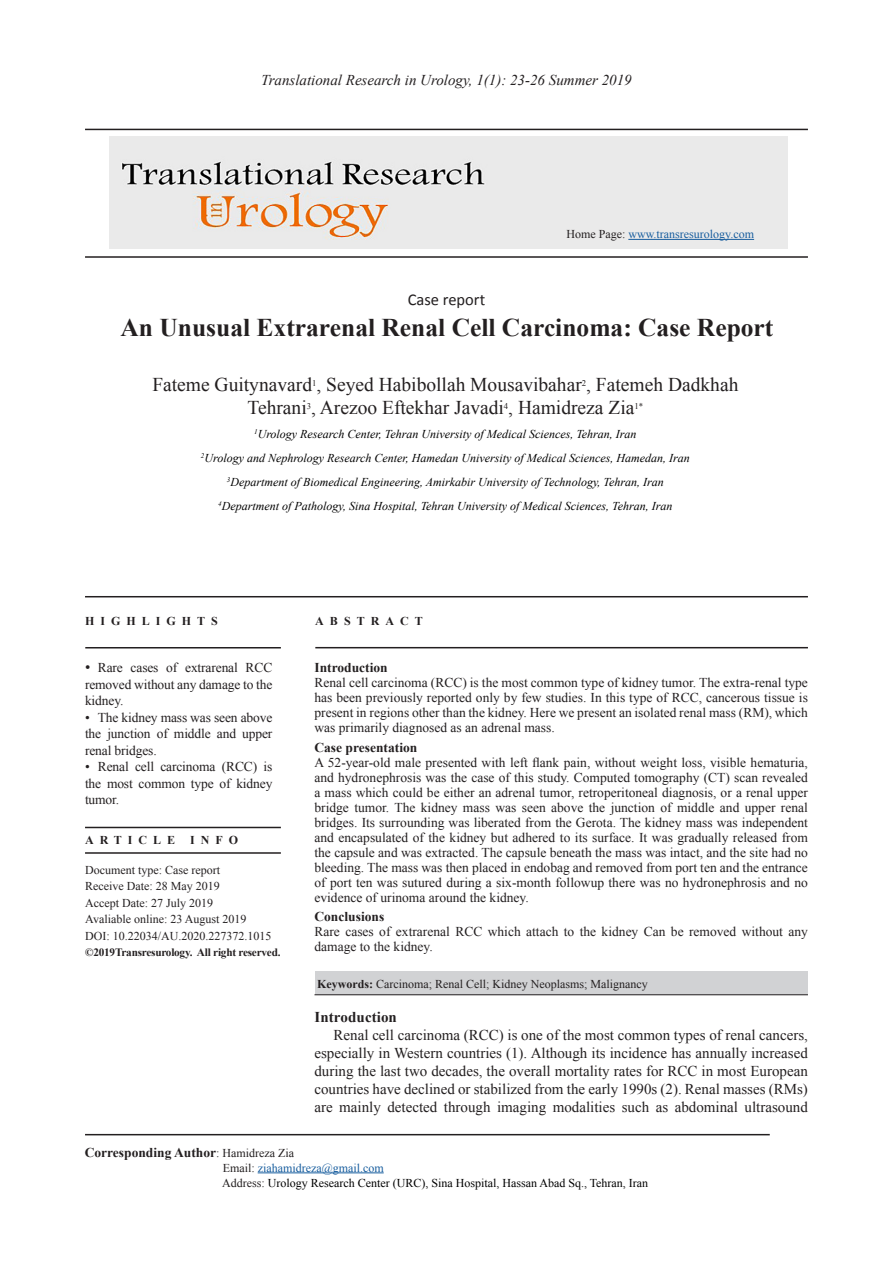
<style>
.page{position:relative;width:893px;height:1263px;background:#fff}
.page>*{position:absolute;margin:0;border:0;box-sizing:border-box;transform-origin:0 0}
.Title_Article{font:700 25.5px "Times New Roman";color:#231f20}
.t1{font:19.5px "Times New Roman";color:#231f20}
.Title_Article-2{font:16.5px "Calibri";color:#231f20}
.main-text{font:15px/18px "Times New Roman";color:#231f20;text-align:justify}
.t2{font:italic 15px "Times New Roman";color:#231f20}
.header_of_context{font:700 15px "Times New Roman";letter-spacing:.005em;color:#231f20}
.main-text-2{font:13.5px/15px "Times New Roman";color:#231f20;text-align:justify}
.main-text-3{font:700 13.5px "Times New Roman";color:#231f20}
.t3{font:italic 12px "Times New Roman";color:#000}
.main-text-4{font:12px "Times New Roman";color:#231f20}
.t4{font:12px "Times New Roman";color:#000}
.t5{font:12px "Times New Roman";color:#175d9e}
.t6{font:700 12px "Times New Roman";letter-spacing:.5em;color:#231f20}
.t7{font:700 11.25px "Times New Roman";letter-spacing:-.02em;color:#231f20}
.t8{font:8.7px "Times New Roman";color:#231f20}
.s1{color:#231f20}
.s2{font-size:15px}
.s3{font-weight:700}
.s4{font-weight:400;font-size:12px}
</style>
<div class="page">
<hr style="left:85px;top:256px;width:723px;height:2px;background:#231f20">
<hr style="left:85px;top:129px;width:723px;height:1px;background:#231f20">
<img style="left:110px;top:136px;width:677px;height:113px">
<hr style="left:628px;top:239px;width:126px;height:1px;background:#175d9e">
<div style="left:315px;top:971px;width:493px;height:24px;background:#d1d2d4"></div>
<hr style="left:258px;top:1172px;width:126px;height:1px;background:#175d9e">
<hr style="left:85px;top:647px;width:196px;height:1px;background:#231f20">
<hr style="left:315px;top:647px;width:493px;height:1px;background:#231f20">
<hr style="left:85px;top:596px;width:723px;height:1px;background:#231f20">
<hr style="left:85px;top:852px;width:196px;height:2px;background:#231f20">
<hr style="left:85px;top:827px;width:196px;height:1px;background:#231f20">
<hr style="left:85px;top:1134px;width:685px;height:1px;background:#231f20">
<hr style="left:314px;top:994px;width:494px;height:1px;background:#231f20">
<p class="t2" style="left:261px;top:70px;width:372px">Translational Research in Urology, 1(1): 23-26 Summer 2019</p>
<p class="Title_Article-2" style="left:408px;top:289px;width:79px">Case report</p>
<p class="t5" style="left:566px;top:226px;width:189px"><span class="s1">Home Page:</span> www.transresurology.com</p>
<p class="Title_Article" style="left:121px;top:310px;width:654px">An Unusual Extrarenal Renal Cell Carcinoma: Case Report</p>
<p class="t1" style="left:152px;top:372px;width:588px">Fateme Guitynavard , Seyed Habibollah Mousavibahar , Fatemeh Dadkhah</p>
<p class="t8" style="left:312px;top:377px;width:6px">1</p>
<p class="t8" style="left:582px;top:377px;width:6px">2</p>
<p class="t1" style="left:248px;top:394px;width:388px">Tehrani , Arezoo Eftekhar Javadi , Hamidreza Zia</p>
<p class="t8" style="left:307px;top:400px;width:6px">3</p>
<p class="t8" style="left:504px;top:400px;width:6px">4</p>
<p class="t8" style="left:634px;top:400px;width:10px">1*</p>
<p class="t3" style="left:254px;top:425px;width:384px"><sup>1</sup>Urology Research Center, Tehran University of Medical Sciences, Tehran, Iran</p>
<p class="t3" style="left:201px;top:449px;width:490px"><sup>2</sup>Urology and Nephrology Research Center, Hamedan University of Medical Sciences, Hamedan, Iran</p>
<p class="t3" style="left:227px;top:473px;width:439px"><sup>3</sup>Department of Biomedical Engineering, Amirkabir University of Technology, Tehran, Iran</p>
<p class="t3" style="left:218px;top:497px;width:456px"><sup>4</sup>Department of Pathology, Sina Hospital, Tehran University of Medical Sciences, Tehran, Iran</p>
<p class="t6" style="left:85px;top:612px;width:134px">HIGHLIGHTS</p>
<p class="t6" style="left:315px;top:613px;width:109px">ABSTRACT</p>
<p class="main-text-2" style="left:85px;top:659px;width:189px;line-height:16.5px"><span class="s2">•</span> Rare cases of extrarenal RCC removed without any damage to the kidney.</p>
<p class="main-text-2" style="left:85px;top:709px;width:189px;line-height:16.5px">• The kidney mass was seen above the junction of middle and upper renal bridges.</p>
<p class="main-text-2" style="left:85px;top:758px;width:189px;line-height:16.5px">• Renal cell carcinoma (RCC) is the most common type of kidney tumor.</p>
<p class="t6" style="left:85px;top:831px;width:92px">ARTICLE</p>
<p class="t6" style="left:190px;top:831px;width:49px">INFO</p>
<p class="main-text-3" style="left:314px;top:658px;width:75px">Introduction</p>
<p class="main-text-2" style="left:314px;top:675px;width:495px">Renal cell carcinoma (RCC) is the most common type of kidney tumor. The extra-renal type has been previously reported only by few studies. In this type of RCC, cancerous tissue is present in regions other than the kidney. Here we present an isolated renal mass (RM), which was primarily diagnosed as an adrenal mass.</p>
<p class="main-text-3" style="left:314px;top:738px;width:104px">Case presentation</p>
<p class="main-text-2" style="left:314px;top:754px;width:495px">A 52-year-old male presented with left flank pain, without weight loss, visible hematuria, and hydronephrosis was the case of this study. Computed tomography (CT) scan revealed a mass which could be either an adrenal tumor, retroperitoneal diagnosis, or a renal upper bridge tumor. The kidney mass was seen above the junction of middle and upper renal bridges. Its surrounding was liberated from the Gerota. The kidney mass was independent and encapsulated of the kidney but adhered to its surface. It was gradually released from the capsule and was extracted. The capsule beneath the mass was intact, and the site had no bleeding. The mass was then placed in endobag and removed from port ten and the entrance of port ten was sutured during a six-month followup there was no hydronephrosis and no evidence of urinoma around the kidney.</p>
<p class="main-text-3" style="left:314px;top:907px;width:71px">Conclusions</p>
<p class="main-text-2" style="left:314px;top:924px;width:495px">Rare cases of extrarenal RCC which attach to the kidney Can be removed without any damage to the kidney.</p>
<p class="main-text-4" style="left:317px;top:975px;width:332px"><span class="s3">Keywords:</span> Carcinoma; Renal Cell; Kidney Neoplasms; Malignancy</p>
<p class="main-text-4" style="left:85px;top:862px;width:136px">Document type: Case report</p>
<p class="main-text-4" style="left:85px;top:878px;width:136px">Receive Date: 28 May 2019</p>
<p class="main-text-4" style="left:85px;top:895px;width:129px">Accept Date: 27 July 2019</p>
<p class="main-text-4" style="left:85px;top:911px;width:163px">Avaliable online: 23 August 2019</p>
<p class="main-text-4" style="left:85px;top:928px;width:188px">DOI: 10.22034/AU.2020.227372.1015</p>
<p class="t7" style="left:85px;top:945px;width:197px">©2019Transresurology. All right reserved.</p>
<p class="header_of_context" style="left:314px;top:1006px;width:84px">Introduction</p>
<p class="main-text" style="left:314px;top:1025px;width:495px;text-indent:19px">Renal cell carcinoma (RCC) is one of the most common types of renal cancers, especially in Western countries (1). Although its incidence has annually increased during the last two decades, the overall mortality rates for RCC in most European countries have declined or stabilized from the early 1990s (2). Renal masses (RMs) are mainly detected through imaging modalities such as abdominal ultrasound</p>
<p class="main-text-3" style="left:85px;top:1143px;width:211px">Corresponding Author<span class="s4">: Hamidreza Zia</span></p>
<p class="t5" style="left:223px;top:1159px;width:163px"><span class="s1">Email:</span> ziahamidreza@gmail.com</p>
<p class="t4" style="left:222px;top:1174px;width:428px"><span class="s1">Address:</span> Urology Research Center (URC), Sina Hospital, Hassan Abad Sq., Tehran, Iran</p>
</div>
